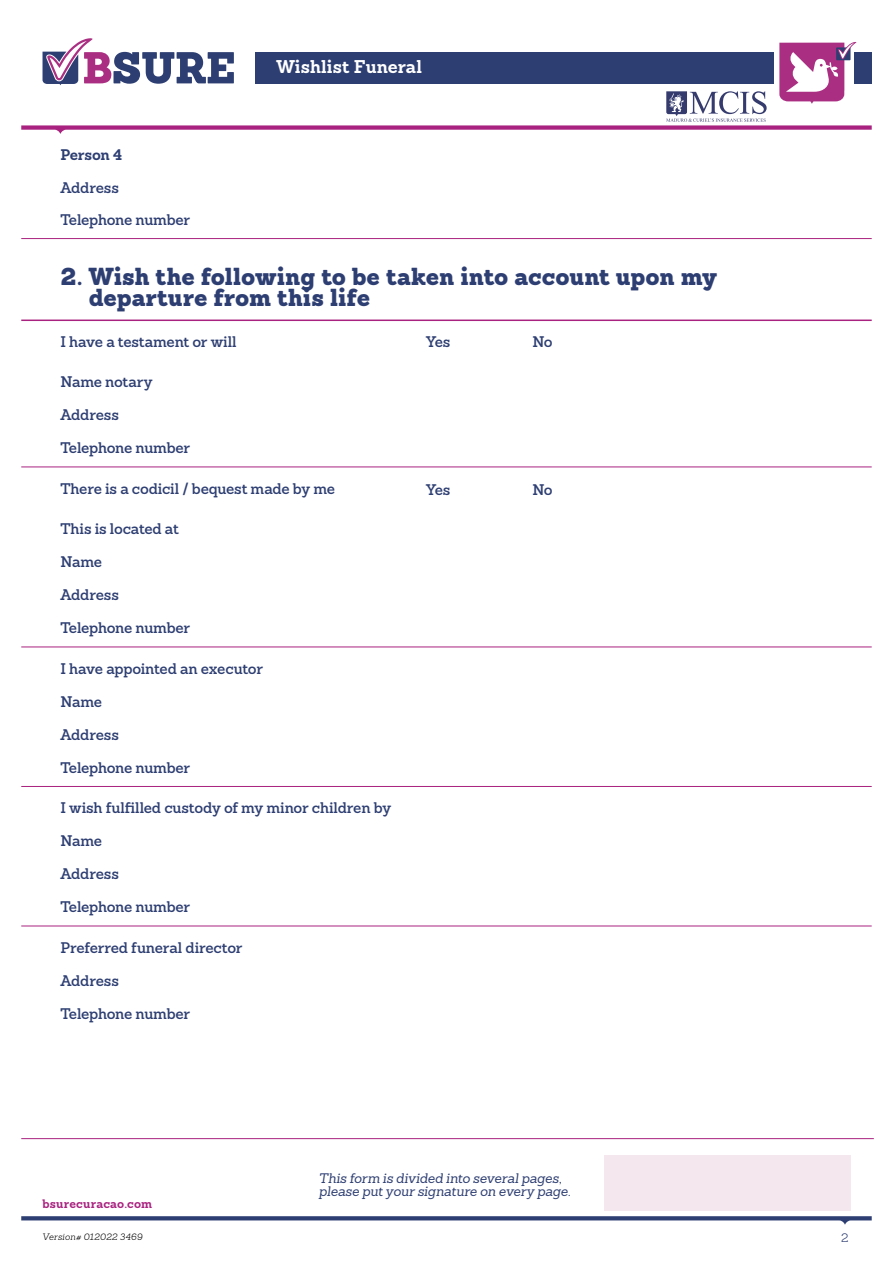
<style>
.page{position:relative;width:893px;height:1263px;background:#fff}
.page>*{position:absolute;margin:0;border:0;box-sizing:border-box;transform-origin:0 0}
.t1{font:900 24px/21px "Sanchez";color:#2d3e72}
.t2{font:700 18px "Sanchez";letter-spacing:.005em;color:#fff}
.t3{font:600 15px/31.5px "Sanchez";letter-spacing:-.015em;color:#2d3e72}
.t4{font:700 15px "Sanchez";letter-spacing:-.015em;color:#2d3e72}
.t5{font:italic 13.5px/13.5px "Sanchez";letter-spacing:-.015em;color:#2d3e72}
.t6{font:700 12px "Sanchez";letter-spacing:.015em;color:#a9227f}
.t7{font:300 12px "Sanchez";color:#2d3e72}
.t8{font:italic 300 9px "Sanchez";letter-spacing:.025em;color:#000}
</style>
<div class="page">
<svg style="left:21px;top:1216px;width:851px;height:9px"></svg>
<svg style="left:21px;top:38px;width:851px;height:96px"></svg>
<hr style="left:21px;top:238px;width:851px;height:1px;background:#a9227f">
<hr style="left:21px;top:320px;width:851px;height:1px;background:#a9227f">
<hr style="left:21px;top:467px;width:851px;height:1px;background:#a9227f">
<hr style="left:21px;top:647px;width:851px;height:1px;background:#a9227f">
<hr style="left:21px;top:786px;width:851px;height:1px;background:#a9227f">
<hr style="left:21px;top:926px;width:851px;height:1px;background:#a9227f">
<div style="left:604px;top:1155px;width:246px;height:56px;background:#f4e8ee"></div>
<hr style="left:21px;top:1138px;width:853px;height:1px;background:#a9227f">
<p class="t2" style="left:276px;top:54px;width:147px">Wishlist Funeral</p>
<p class="t4" style="left:60px;top:145px;width:63px">Person 4</p>
<p class="t3" style="left:60px;top:172px;width:131px">Address<br>Telephone number</p>
<h1 class="t1" style="left:89px;top:266px;width:630px;text-indent:-28px">2. Wish the following to be taken into account upon my departure from this life</h1>
<p class="t3" style="left:60px;top:325px;width:178px">I have a testament or will</p>
<p class="t3" style="left:60px;top:366px;width:94px">Name notary</p>
<p class="t3" style="left:60px;top:399px;width:60px">Address</p>
<p class="t3" style="left:60px;top:432px;width:131px">Telephone number</p>
<p class="t3" style="left:60px;top:472px;width:276px">There is a codicil / bequest made by me</p>
<p class="t3" style="left:60px;top:513px;width:120px">This is located at</p>
<p class="t3" style="left:60px;top:546px;width:43px">Name</p>
<p class="t3" style="left:60px;top:579px;width:60px">Address</p>
<p class="t3" style="left:60px;top:612px;width:131px">Telephone number</p>
<p class="t3" style="left:60px;top:652px;width:204px">I have appointed an executor</p>
<p class="t3" style="left:60px;top:685px;width:43px">Name</p>
<p class="t3" style="left:60px;top:718px;width:60px">Address</p>
<p class="t3" style="left:60px;top:751px;width:131px">Telephone number</p>
<p class="t3" style="left:60px;top:792px;width:332px">I wish fulfilled custody of my minor children by</p>
<p class="t3" style="left:60px;top:825px;width:43px">Name</p>
<p class="t3" style="left:60px;top:858px;width:60px">Address</p>
<p class="t3" style="left:60px;top:891px;width:131px">Telephone number</p>
<p class="t3" style="left:60px;top:931px;width:184px">Preferred funeral director</p>
<p class="t3" style="left:60px;top:964px;width:60px">Address</p>
<p class="t3" style="left:60px;top:997px;width:131px">Telephone number</p>
<p class="t3" style="left:426px;top:326px;width:26px">Yes</p>
<p class="t3" style="left:532px;top:326px;width:22px">No</p>
<p class="t3" style="left:426px;top:474px;width:26px">Yes</p>
<p class="t3" style="left:532px;top:474px;width:22px">No</p>
<p class="t5" style="left:319px;top:1171px;width:253px">This form is divided into several pages, please put your signature on every page.</p>
<p class="t6" style="left:43px;top:1195px;width:111px">bsurecuracao.com</p>
<p class="t8" style="left:43px;top:1231px;width:102px">Version# 012022 3469</p>
<p class="t7" style="left:841px;top:1230px;width:9px">2</p>
</div>
